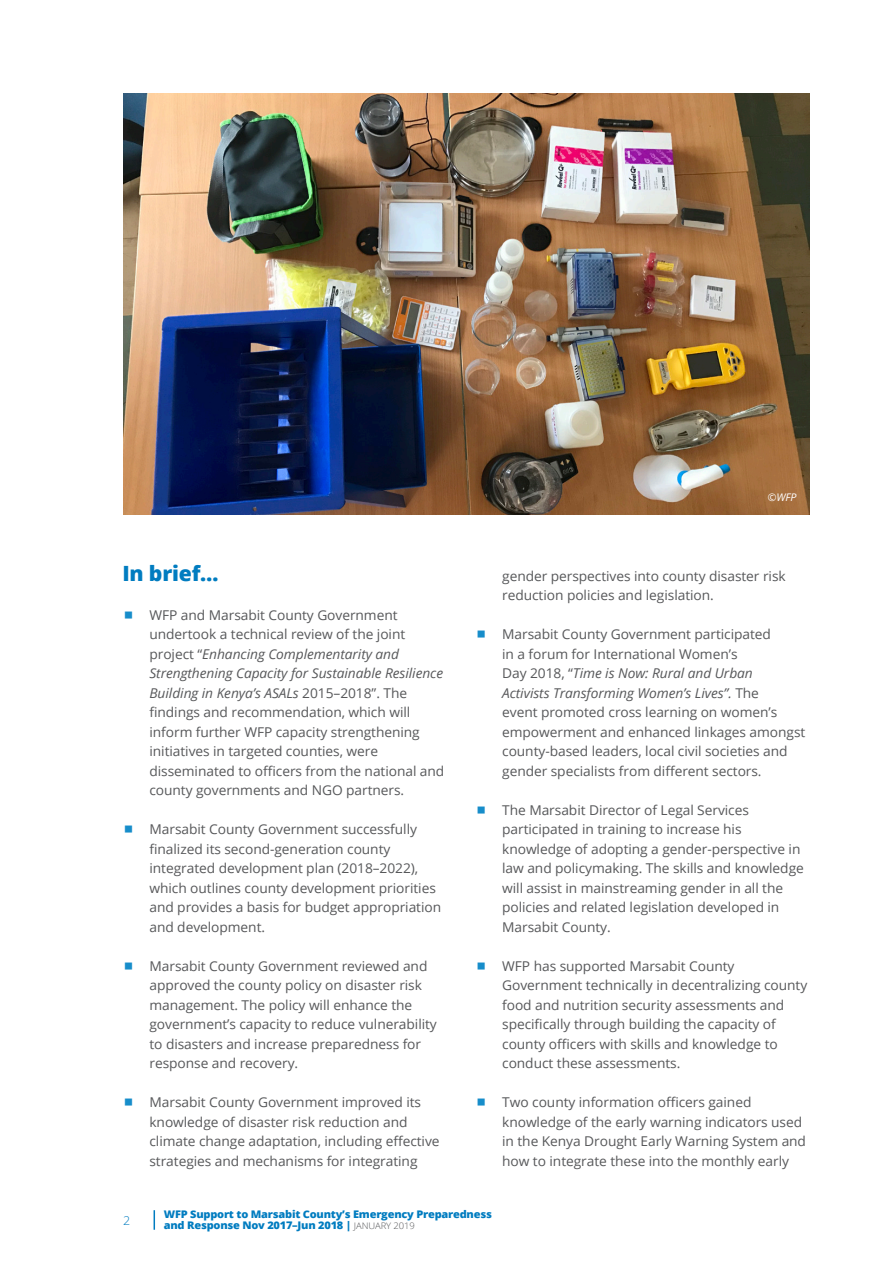
<style>
.page{position:relative;width:893px;height:1263px;background:#fff}
.page>*{position:absolute;margin:0;border:0;box-sizing:border-box;transform-origin:0 0}
.t1{font:800 21px "Open Sans";letter-spacing:-.01em;color:#007cc0}
.t2{font:13.5px/19.5px "Open Sans";letter-spacing:-.005em;color:#57585a}
.t3{font:300 12px "Open Sans";color:#007cc0;scale:1.05 1}
.t4{font:800 10.5px/10.5px "Open Sans";letter-spacing:-.02em;color:#007cc0;scale:1.05 1}
.BOOTY{font:italic 10.5px "Open Sans";color:#fff}
.s1{font-style:italic}
.s2{font-weight:300;font-size:9px;color:#57585a}
</style>
<div class="page">
<svg style="left:154px;top:1210px;width:1px;height:20px"></svg>
<img style="left:123px;top:94px;width:686px;height:420px">
<p class="BOOTY" style="left:768px;top:490px;width:30px">©WFP</p>
<h2 class="t1" style="left:122px;top:557px;width:98px">In brief…</h2>
<p class="t2" style="left:149px;top:605px;width:296px">WFP and Marsabit County Government undertook a technical review of the joint project “<span class="s1">Enhancing Complementarity and Strengthening Capacity for Sustainable Resilience Building in Kenya’s ASALs</span> 2015–2018”. The findings and recommendation, which will inform further WFP capacity strengthening initiatives in targeted counties, were disseminated to officers from the national and county governments and NGO partners.</p>
<p class="t2" style="left:149px;top:819px;width:293px">Marsabit County Government successfully finalized its second-generation county integrated development plan (2018–2022), which outlines county development priorities and provides a basis for budget appropriation and development.</p>
<p class="t2" style="left:149px;top:956px;width:289px">Marsabit County Government reviewed and approved the county policy on disaster risk management. The policy will enhance the government’s capacity to reduce vulnerability to disasters and increase preparedness for response and recovery.</p>
<p class="t2" style="left:149px;top:1092px;width:292px">Marsabit County Government improved its knowledge of disaster risk reduction and climate change adaptation, including effective strategies and mechanisms for integrating</p>
<p class="t2" style="left:502px;top:566px;width:285px">gender perspectives into county disaster risk reduction policies and legislation.</p>
<p class="t2" style="left:502px;top:624px;width:305px">Marsabit County Government participated<br>in a forum for International Women’s<br>Day 2018, “<span class="s1">Time is Now: Rural and Urban<br>Activists Transforming Women’s Lives”.</span> The<br>event promoted cross learning on women’s empowerment and enhanced linkages amongst county-based leaders, local civil societies and gender specialists from different sectors.</p>
<p class="t2" style="left:502px;top:800px;width:303px">The Marsabit Director of Legal Services participated in training to increase his knowledge of adopting a gender-perspective in law and policymaking. The skills and knowledge will assist in mainstreaming gender in all the policies and related legislation developed in Marsabit County.</p>
<p class="t2" style="left:502px;top:956px;width:307px">WFP has supported Marsabit County Government technically in decentralizing county food and nutrition security assessments and specifically through building the capacity of county officers with skills and knowledge to conduct these assessments.</p>
<p class="t2" style="left:502px;top:1092px;width:305px">Two county information officers gained knowledge of the early warning indicators used in the Kenya Drought Early Warning System and how to integrate these into the monthly early</p>
<p class="t3" style="left:123px;top:1212px;width:8px">2</p>
<p class="t4" style="left:164px;top:1208px;width:314px">WFP Support to Marsabit County’s Emergency Preparedness and Response Nov 2017–Jun 2018 | <span class="s2">JANUARY 2019</span></p>
</div>
